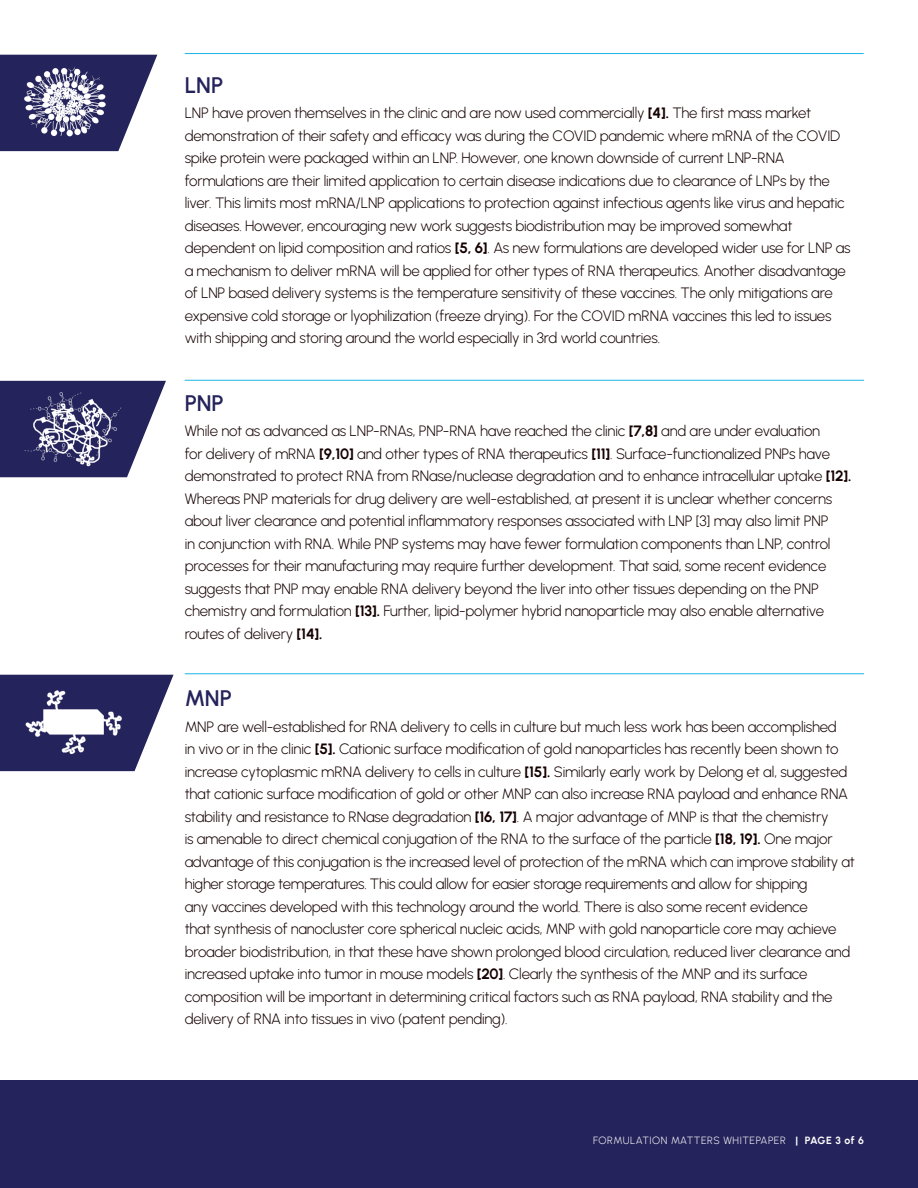
<style>
.page{position:relative;width:918px;height:1188px;background:#fff}
.page>*{position:absolute;margin:0;border:0;box-sizing:border-box;transform-origin:0 0}
.t1{font:600 22.5px "Urbanist";color:#24235b}
.t2{font:300 15px/22.5px "Urbanist";letter-spacing:-.015em;color:#150000}
.t3{font:300 10.5px "Urbanist";letter-spacing:.05em;color:#fff}
.s1{font-weight:700}
</style>
<div class="page">
<div style="left:0;top:1080px;width:918px;height:108px;background:#24235b"></div>
<hr style="left:185px;top:380px;width:679px;height:1px;background:#1ab5e3">
<hr style="left:185px;top:53px;width:679px;height:1px;background:#1ab5e3">
<hr style="left:185px;top:673px;width:679px;height:1px;background:#1ab5e3">
<svg style="left:0;top:55px;width:157px;height:96px"></svg>
<svg style="left:0;top:381px;width:166px;height:96px"></svg>
<svg style="left:0;top:675px;width:174px;height:96px"></svg>
<img style="left:24px;top:68px;width:90px;height:72px">
<img style="left:12px;top:381px;width:127px;height:93px">
<img style="left:0;top:675px;width:155px;height:86px">
<h1 class="t1" style="left:185px;top:70px;width:40px">LNP</h1>
<p class="t2" style="left:185px;top:102px;width:667px">LNP have proven themselves in the clinic and are now used commercially <span class="s1">[4].</span> The first mass market demonstration of their safety and efficacy was during the COVID pandemic where mRNA of the COVID spike protein were packaged within an LNP. However, one known downside of current LNP-RNA formulations are their limited application to certain disease indications due to clearance of LNPs by the liver. This limits most mRNA/LNP applications to protection against infectious agents like virus and hepatic diseases. However, encouraging new work suggests biodistribution may be improved somewhat dependent on lipid composition and ratios <span class="s1">[5, 6]</span>. As new formulations are developed wider use for LNP as a mechanism to deliver mRNA will be applied for other types of RNA therapeutics. Another disadvantage of LNP based delivery systems is the temperature sensitivity of these vaccines. The only mitigations are expensive cold storage or lyophilization (freeze drying). For the COVID mRNA vaccines this led to issues with shipping and storing around the world especially in 3rd world countries.</p>
<h1 class="t1" style="left:185px;top:387px;width:41px">PNP</h1>
<p class="t2" style="left:185px;top:419px;width:668px">While not as advanced as LNP-RNAs, PNP-RNA have reached the clinic <span class="s1">[7,8]</span> and are under evaluation<br>for delivery of mRNA <span class="s1">[9,10]</span> and other types of RNA therapeutics <span class="s1">[11]</span>. Surface-functionalized PNPs have demonstrated to protect RNA from RNase/nuclease degradation and to enhance intracellular uptake <span class="s1">[12].<br></span>Whereas PNP materials for drug delivery are well-established, at present it is unclear whether concerns about liver clearance and potential inflammatory responses associated with LNP [3] may also limit PNP<br>in conjunction with RNA. While PNP systems may have fewer formulation components than LNP, control processes for their manufacturing may require further development. That said, some recent evidence suggests that PNP may enable RNA delivery beyond the liver into other tissues depending on the PNP chemistry and formulation <span class="s1">[13].</span> Further, lipid-polymer hybrid nanoparticle may also enable alternative routes of delivery <span class="s1">[14].</span></p>
<h1 class="t1" style="left:185px;top:683px;width:49px">MNP</h1>
<p class="t2" style="left:185px;top:715px;width:672px">MNP are well-established for RNA delivery to cells in culture but much less work has been accomplished<br>in vivo or in the clinic <span class="s1">[5].</span> Cationic surface modification of gold nanoparticles has recently been shown to increase cytoplasmic mRNA delivery to cells in culture <span class="s1">[15].</span> Similarly early work by Delong et al, suggested that cationic surface modification of gold or other MNP can also increase RNA payload and enhance RNA stability and resistance to RNase degradation <span class="s1">[16, 17]</span>. A major advantage of MNP is that the chemistry<br>is amenable to direct chemical conjugation of the RNA to the surface of the particle <span class="s1">[18, 19].</span> One major advantage of this conjugation is the increased level of protection of the mRNA which can improve stability at higher storage temperatures. This could allow for easier storage requirements and allow for shipping<br>any vaccines developed with this technology around the world. There is also some recent evidence<br>that synthesis of nanocluster core spherical nucleic acids, MNP with gold nanoparticle core may achieve broader biodistribution, in that these have shown prolonged blood circulation, reduced liver clearance and increased uptake into tumor in mouse models <span class="s1">[20]</span>. Clearly the synthesis of the MNP and its surface composition will be important in determining critical factors such as RNA payload, RNA stability and the delivery of RNA into tissues in vivo (patent pending).</p>
<p class="t3" style="left:593px;top:1134px;width:272px">FORMULATION MATTERS WHITEPAPER <span class="s1">| PAGE 3 of 6</span></p>
</div>
